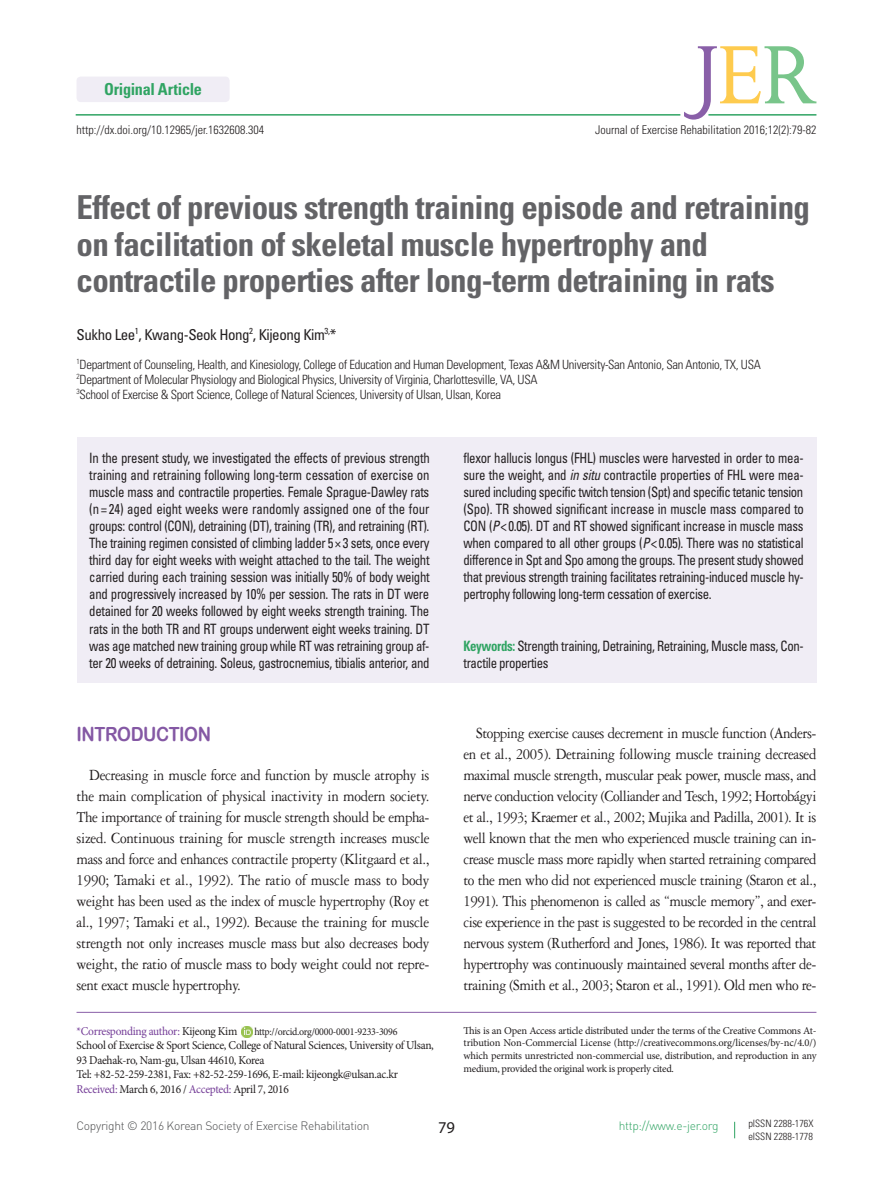
<style>
.page{position:relative;width:893px;height:1191px;background:#fff}
.page>*{position:absolute;margin:0;border:0;box-sizing:border-box;transform-origin:0 0}
.제목{font:700 condensed 33px/36.8px "Univers LT Std";letter-spacing:-.02em;color:#636366}
.본문_대제목{font:19.5px "Arial Rounded MT Bold";letter-spacing:-.025em;color:#8458a4;scale:.9 1}
.본문_영문{font:16.5px/21px "Garamond 3 LT Std";letter-spacing:-.03em;color:#231f20;text-align:justify;scale:.9 1}
.t1{font:700 condensed 16.5px "Univers LT Std";letter-spacing:-.02em;color:#30a463}
.t2{font:16.5px "Myriad Pro";color:#231f20}
.저자{font:condensed 15px "Univers LT Std";letter-spacing:-.03em;color:#231f20}
.t3{font:condensed 14.25px/17.1px "Univers LT Std";letter-spacing:-.03em;color:#231f20;text-align:justify;scale:.9 1}
.저자소속{font:300 condensed 12.75px "Univers LT Std";letter-spacing:-.025em;color:#231f20}
.교신저자{font:12px/14.4px "Minion Pro";letter-spacing:-.025em;color:#231f20;scale:.95 1}
.doi_단락{font:300 condensed 12px "Univers LT Std";color:#231f20}
.t4{font:300 12px "DIN Pro";letter-spacing:-.025em;color:#4b4c4d}
.교신저자-2{font:12px "Minion Pro";letter-spacing:-.03em;color:#753e98;scale:.95 1}
.t5{font:300 12px "DIN Pro";letter-spacing:-.025em;color:#30a463}
.교신저자-3{font:10.5px/12.6px "Minion Pro";letter-spacing:-.025em;color:#231f20;text-align:justify}
.교신저자-4{font:10.5px "Minion Pro";letter-spacing:-.025em;color:#231f20;scale:.95 1}
.t6{font:300 condensed 10.2px "Univers LT Std";color:#231f20}
.s1{font-style:italic}
.s2{font-weight:700;color:#30a463}
.s3{color:#231f20}
.s4{color:#753e98}
</style>
<div class="page">
<hr style="left:77px;top:1012px;width:739px;height:1px;background:#895fa8">
<svg style="left:734px;top:1121px;width:1px;height:17px"></svg>
<svg style="left:242px;top:1026px;width:10px;height:11px"></svg>
<div style="left:77px;top:438px;width:739px;height:245px;background:#f0edf5"></div>
<div style="left:77px;top:77px;width:153px;height:25px;background:#f0edf5;border-radius:4px"></div>
<hr style="left:76px;top:114px;width:604px;height:2px;background:#30a463">
<svg style="left:684px;top:46px;width:132px;height:74px"></svg>
<p class="t1" style="left:104px;top:79px;width:99px">Original Article</p>
<p class="doi_단락" style="left:77px;top:123px;width:189px">http://dx.doi.org/10.12965/jer.1632608.304</p>
<p class="doi_단락" style="left:595px;top:123px;width:223px">Journal of Exercise Rehabilitation 2016;12(2):79-82</p>
<p class="제목" style="left:77px;top:188px;width:735px">Effect of previous strength training episode and retraining on facilitation of skeletal muscle hypertrophy and contractile properties after long-term detraining in rats</p>
<p class="저자" style="left:77px;top:325px;width:261px">Sukho Lee<sup>1</sup>, Kwang-Seok Hong<sup>2</sup>, Kijeong Kim<sup>3,</sup>*</p>
<p class="저자소속" style="left:77px;top:356px;width:686px"><sup>1</sup>Department of Counseling, Health, and Kinesiology, College of Education and Human Development, Texas A&amp;M University-San Antonio, San Antonio, TX, USA</p>
<p class="저자소속" style="left:77px;top:372px;width:462px"><sup>2</sup>Department of Molecular Physiology and Biological Physics, University of Virginia, Charlottesville, VA, USA</p>
<p class="저자소속" style="left:77px;top:387px;width:426px"><sup>3</sup>School of Exercise &amp; Sport Science, College of Natural Sciences, University of Ulsan, Ulsan, Korea</p>
<p class="t3" style="left:89px;top:449px;width:380px">In the present study, we investigated the effects of previous strength training and retraining following long-term cessation of exercise on muscle mass and contractile properties. Female Sprague-Dawley rats (n = 24) aged eight weeks were randomly assigned one of the four groups: control (CON), detraining (DT), training (TR), and retraining (RT).<br>The training regimen consisted of climbing ladder 5× 3 sets, once every third day for eight weeks with weight attached to the tail. The weight carried during each training session was initially 50% of body weight and progressively increased by 10% per session. The rats in DT were detained for 20 weeks followed by eight weeks strength training. The rats in the both TR and RT groups underwent eight weeks training. DT was age matched new training group while RT was retraining group af&shy;ter 20 weeks of detraining. Soleus, gastrocnemius, tibialis anterior, and</p>
<p class="t3" style="left:463px;top:449px;width:380px">flexor hallucis longus (FHL) muscles were harvested in order to mea&shy;sure the weight, and <span class="s1">in situ</span> contractile properties of FHL were mea&shy;sured including specific twitch tension (Spt) and specific tetanic tension (Spo). TR showed significant increase in muscle mass compared to CON (<span class="s1">P</span>&lt; 0.05). DT and RT showed significant increase in muscle mass when compared to all other groups (<span class="s1">P</span>&lt; 0.05). There was no statistical difference in Spt and Spo among the groups. The present study showed that previous strength training facilitates retraining-induced muscle hy&shy;pertrophy following long-term cessation of exercise.</p>
<p class="t3" style="left:463px;top:637px;width:379px"><span class="s2">Keywords:</span> Strength training, Detraining, Retraining, Muscle mass, Con&shy;tractile properties</p>
<p class="본문_대제목" style="left:77px;top:722px;width:151px">INTRODUCTION</p>
<p class="본문_영문" style="left:77px;top:764px;width:394px;text-indent:13px">Decreasing in muscle force and function by muscle atrophy is the main complication of physical inactivity in modern society.<br>The importance of training for muscle strength should be empha&shy;sized. Continuous training for muscle strength increases muscle mass and force and enhances contractile property (Klitgaard et al., 1990; Tamaki et al., 1992). The ratio of muscle mass to body weight has been used as the index of muscle hypertrophy (Roy et al., 1997; Tamaki et al., 1992). Because the training for muscle strength not only increases muscle mass but also decreases body weight, the ratio of muscle mass to body weight could not repre&shy;sent exact muscle hypertrophy.</p>
<p class="교신저자-2" style="left:77px;top:1023px;width:171px">*Corresponding author: <span class="s3">Kijeong Kim</span></p>
<p class="교신저자-4" style="left:254px;top:1024px;width:152px">http://orcid.org/0000-0001-9233-3096</p>
<p class="교신저자" style="left:77px;top:1038px;width:378px">School of Exercise &amp; Sport Science, College of Natural Sciences, University of Ulsan,<br>93 Daehak-ro, Nam-gu, Ulsan 44610, Korea</p>
<p class="교신저자" style="left:77px;top:1067px;width:340px">Tel: +82-52-259-2381, Fax: +82-52-259-1696, E-mail: kijeongk@ulsan.ac.kr</p>
<p class="교신저자" style="left:77px;top:1081px;width:225px"><span class="s4">Received:</span> March 6, 2016 / <span class="s4">Accepted:</span> April 7, 2016</p>
<p class="본문_영문" style="left:463px;top:722px;width:394px;text-indent:13px">Stopping exercise causes decrement in muscle function (Anders&shy;en et al., 2005). Detraining following muscle training decreased maximal muscle strength, muscular peak power, muscle mass, and nerve conduction velocity (Colliander and Tesch, 1992; Hortobágyi et al., 1993; Kraemer et al., 2002; Mujika and Padilla, 2001). It is well known that the men who experienced muscle training can in&shy;crease muscle mass more rapidly when started retraining compared to the men who did not experienced muscle training (Staron et al., 1991). This phenomenon is called as “muscle memory”, and exer&shy;cise experience in the past is suggested to be recorded in the central nervous system (Rutherford and Jones, 1986). It was reported that hypertrophy was continuously maintained several months after de&shy;training (Smith et al., 2003; Staron et al., 1991). Old men who re-</p>
<p class="교신저자-3" style="left:463px;top:1024px;width:355px">This is an Open Access article distributed under the terms of the Creative Commons At&shy;tribution Non-Commercial License (http://creativecommons.org/licenses/by-nc/4.0/) which permits unrestricted non-commercial use, distribution, and reproduction in any medium, provided the original work is properly cited.</p>
<p class="t4" style="left:77px;top:1118px;width:295px">Copyright © 2016 Korean Society of Exercise Rehabilitation</p>
<p class="t5" style="left:619px;top:1118px;width:101px">http://www.e-jer.org</p>
<p class="t6" style="left:748px;top:1117px;width:67px">pISSN 2288-176X</p>
<p class="t6" style="left:748px;top:1129px;width:66px">eISSN 2288-1778</p>
<p class="t2" style="left:438px;top:1116px;width:18px">79</p>
</div>
